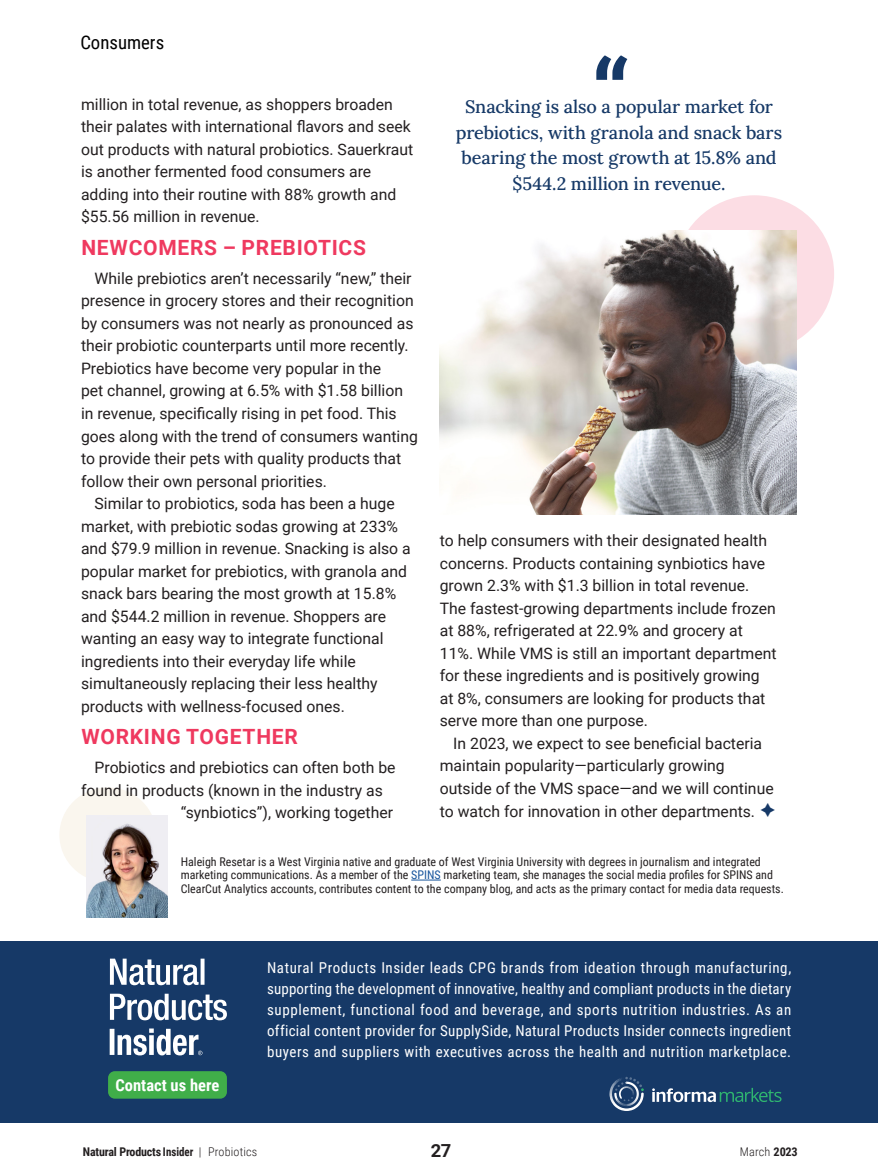
<style>
.page{position:relative;width:878px;height:1175px;background:#fff}
.page>*{position:absolute;margin:0;border:0;box-sizing:border-box;transform-origin:0 0}
.t1{font:700 96px "Roboto";color:#163967}
.t2{font:700 21px "Roboto";letter-spacing:.035em;color:#ef395f}
.t3{font:18.75px "Roboto Condensed";color:#000}
.t4{font:500 18px/25.5px "Lora";letter-spacing:-.01em;color:#163967;text-align:center}
.t5{font:700 18px "Roboto";color:#231f20}
.t6{font:700 16.5px "Roboto Condensed";color:#fff}
.t7{font:15.75px/22.5px "Roboto";color:#231f20}
.t8{font:15px/21px "Roboto Condensed";letter-spacing:.03em;color:#fff;text-align:justify}
.t9{font:12px/13.5px "Roboto Condensed";color:#231f20}
.t10{font:700 12px "Roboto Condensed";letter-spacing:-.015em;color:#231f20}
.t11{font:300 12px "Roboto Condensed";letter-spacing:.01em;color:#231f20}
.s1{color:#163967}
.s2{color:#18559d}
.s3{font-weight:300}
.s4{font-weight:700}
</style>
<div class="page">
<div style="left:59px;top:787px;width:97px;height:95px;background:#faf6ee;border-radius:50%"></div>
<img style="left:86px;top:815px;width:81px;height:102px">
<div style="left:674px;top:195px;width:160px;height:157px;background:#fcdde4;border-radius:50%"></div>
<img style="left:440px;top:231px;width:356px;height:283px">
<hr style="left:411px;top:879px;width:30px;height:1px;background:#18559d">
<div style="left:0;top:940px;width:878px;height:182px;background:#163967"></div>
<svg style="left:609px;top:1077px;width:35px;height:34px"></svg>
<svg style="left:652px;top:1087px;width:129px;height:15px"></svg>
<div style="left:108px;top:1071px;width:119px;height:27px;background:#40ae49;border-radius:7px"></div>
<svg style="left:110px;top:993px;width:117px;height:27px"></svg>
<svg style="left:110px;top:958px;width:94px;height:27px"></svg>
<svg style="left:110px;top:1028px;width:92px;height:27px"></svg>
<p class="t3" style="left:80px;top:29px;width:85px">Consumers</p>
<h1 class="t1" style="left:591px;top:28px;width:40px">“</h1>
<p class="t7" style="left:81px;top:92px;width:334px">million in total revenue, as shoppers broaden their palates with international flavors and seek out products with natural probiotics. Sauerkraut is another fermented food consumers are adding into their routine with 88% growth and $55.56 million in revenue.</p>
<h2 class="t2" style="left:81px;top:232px;width:286px">NEWCOMERS – PREBIOTICS</h2>
<p class="t7" style="left:81px;top:266px;width:338px;text-indent:14px">While prebiotics aren’t necessarily “new,” their presence in grocery stores and their recognition by consumers was not nearly as pronounced as their probiotic counterparts until more recently.<br>Prebiotics have become very popular in the<br>pet channel, growing at 6.5% with $1.58 billion in revenue, specifically rising in pet food. This goes along with the trend of consumers wanting to provide their pets with quality products that follow their own personal priorities.</p>
<p class="t7" style="left:81px;top:491px;width:331px;text-indent:14px">Similar to probiotics, soda has been a huge market, with prebiotic sodas growing at 233% and $79.9 million in revenue. Snacking is also a popular market for prebiotics, with granola and snack bars bearing the most growth at 15.8% and $544.2 million in revenue. Shoppers are wanting an easy way to integrate functional ingredients into their everyday life while simultaneously replacing their less healthy products with wellness-focused ones.</p>
<h2 class="t2" style="left:81px;top:721px;width:218px">WORKING TOGETHER</h2>
<p class="t7" style="left:94px;top:755px;width:302px">Probiotics and prebiotics can often both be</p>
<p class="t7" style="left:81px;top:778px;width:303px">found in products (known in the industry as</p>
<p class="t7" style="left:181px;top:800px;width:214px">“synbiotics”), working together</p>
<p class="t4" style="left:456px;top:93px;width:328px">Snacking is also a popular market for prebiotics, with granola and snack bars bearing the most growth at 15.8% and $544.2 million in revenue.</p>
<p class="t7" style="left:440px;top:529px;width:338px">to help consumers with their designated health concerns. Products containing synbiotics have grown 2.3% with $1.3 billion in total revenue.<br>The fastest-growing departments include frozen at 88%, refrigerated at 22.9% and grocery at 11%. While VMS is still an important department for these ingredients and is positively growing at 8%, consumers are looking for products that serve more than one purpose.</p>
<p class="t7" style="left:440px;top:731px;width:338px;text-indent:14px">In 2023, we expect to see beneficial bacteria maintain popularity—particularly growing outside of the VMS space—and we will continue to watch for innovation in other departments. <span class="s1">➔</span></p>
<p class="t9" style="left:181px;top:854px;width:604px">Haleigh Resetar is a West Virginia native and graduate of West Virginia University with degrees in journalism and integrated marketing communications. As a member of the <span class="s2">SPINS</span> marketing team, she manages the social media profiles for SPINS and<br>ClearCut Analytics accounts, contributes content to the company blog, and acts as the primary contact for media data requests.</p>
<p class="t6" style="left:116px;top:1073px;width:105px">Contact us here</p>
<p class="t8" style="left:267px;top:956px;width:525px">Natural Products Insider leads CPG brands from ideation through manufacturing, supporting the development of innovative, healthy and compliant products in the dietary supplement, functional food and beverage, and sports nutrition industries. As an official content provider for SupplySide, Natural Products Insider connects ingredient buyers and suppliers with executives across the health and nutrition marketplace.</p>
<p class="t10" style="left:83px;top:1142px;width:176px">Natural Products Insider <span class="s3">| Probiotics</span></p>
<p class="t5" style="left:430px;top:1138px;width:22px">27</p>
<p class="t11" style="left:739px;top:1142px;width:59px">March <span class="s4">2023</span></p>
</div>
